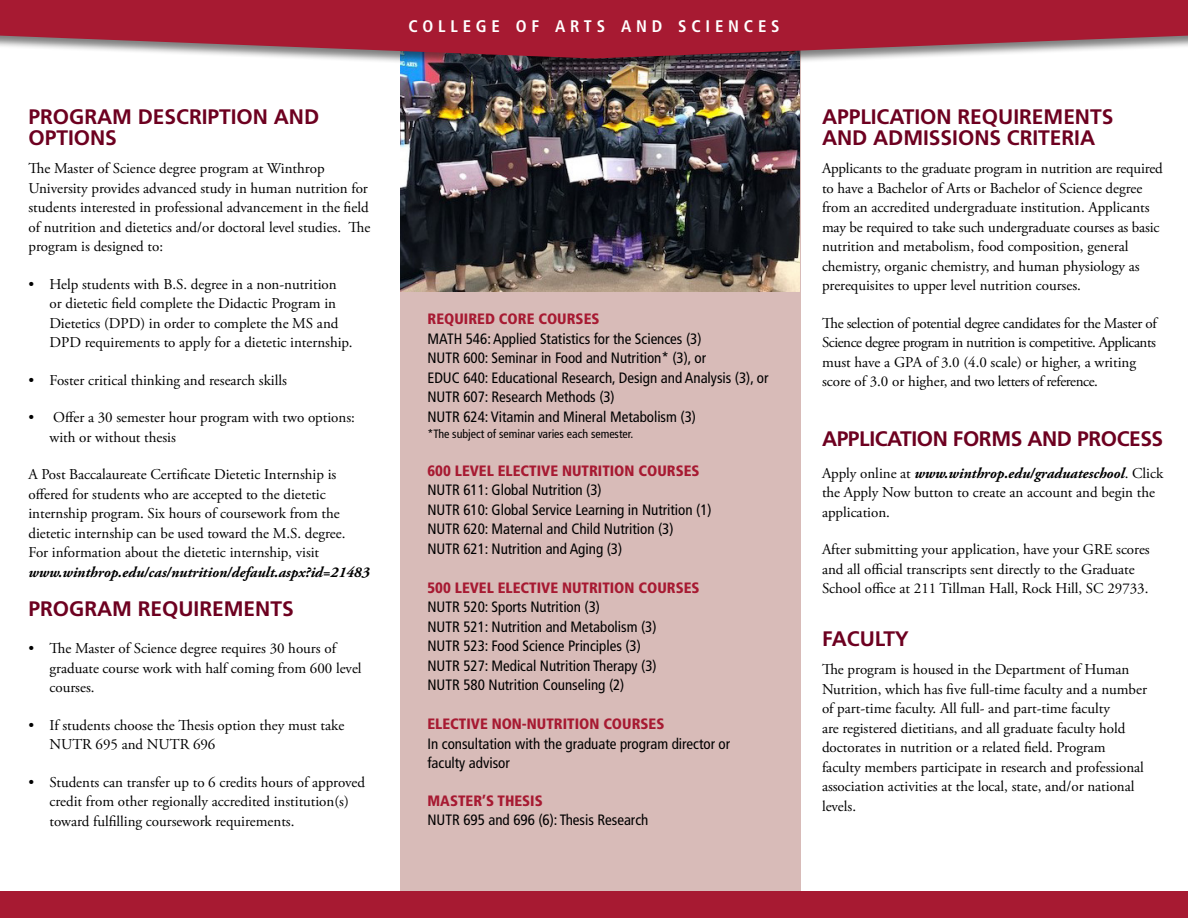
<style>
.page{position:relative;width:1188px;height:918px;background:#fff}
.page>*{position:absolute;margin:0;border:0;box-sizing:border-box;transform-origin:0 0}
.t1{font:700 21px/21px "Frutiger LT Std";color:#6d0020}
.t2{font:700 21px "Frutiger LT Std";letter-spacing:-.02em;color:#6d0020}
.t3{font:700 condensed 16.8px "Frutiger LT Std";letter-spacing:.285em;color:#fff}
.t4{font:15px/19.5px "Adobe Garamond Pro";color:#000}
.t5{font:condensed 15px/19.5px "Frutiger LT Std";color:#000}
.t6{font:15px/19.5px "Adobe Garamond Pro";letter-spacing:-.02em;color:#000}
.t7{font:900 condensed 15px "Frutiger LT Std";color:#a71a32}
.t8{font:italic 700 15px "Adobe Garamond Pro";color:#000}
.t9{font:condensed 12px "Frutiger LT Std";color:#000}
.s1{font-weight:700;font-style:italic}
</style>
<div class="page">
<div style="left:400px;top:41px;width:401px;height:856px;background:#d8bbb8"></div>
<div style="left:0;top:891px;width:1188px;height:27px;background:#a71a32"></div>
<img style="left:400px;top:71px;width:399px;height:221px">
<div style="left:0;top:0;width:1188px;height:71px;background:#000;opacity:.5"></div>
<svg style="left:0;top:0;width:1188px;height:58px;background:#aa384b"></svg>
<h1 class="t1" style="left:28px;top:106px;width:292px">PROGRAM DESCRIPTION AND<br>OPTIONS</h1>
<p class="t4" style="left:28px;top:159px;width:343px">The Master of Science degree program at Winthrop University provides advanced study in human nutrition for students interested in professional advancement in the field of nutrition and dietetics and/or doctoral level studies. The program is designed to:</p>
<p class="t4" style="left:50px;top:275px;width:305px;text-indent:-21px">• Help students with B.S. degree in a non-nutrition<br>or dietetic field complete the Didactic Program in Dietetics (DPD) in order to complete the MS and DPD requirements to apply for a dietetic internship.</p>
<p class="t4" style="left:28px;top:371px;width:260px">• Foster critical thinking and research skills</p>
<p class="t4" style="left:50px;top:408px;width:307px;text-indent:-21px">• Offer a 30 semester hour program with two options: with or without thesis</p>
<p class="t4" style="left:28px;top:465px;width:319px">A Post Baccalaureate Certificate Dietetic Internship is offered for students who are accepted to the dietetic internship program. Six hours of coursework from the dietetic internship can be used toward the M.S. degree.<br>For information about the dietetic internship, visit</p>
<p class="t8" style="left:28px;top:563px;width:342px">www.winthrop.edu/cas/nutrition/default.aspx?id=21483</p>
<h1 class="t1" style="left:28px;top:598px;width:267px">PROGRAM REQUIREMENTS</h1>
<p class="t4" style="left:50px;top:639px;width:314px;text-indent:-21px">• The Master of Science degree requires 30 hours of graduate course work with half coming from 600 level courses.</p>
<p class="t4" style="left:50px;top:716px;width:296px;text-indent:-21px">• If students choose the Thesis option they must take<br>NUTR 695 and NUTR 696</p>
<p class="t4" style="left:50px;top:773px;width:317px;text-indent:-21px">• Students can transfer up to 6 credits hours of approved credit from other regionally accredited institution(s) toward fulfilling coursework requirements.</p>
<p class="t3" style="left:408px;top:16px;width:373px">COLLEGE OF ARTS AND SCIENCES</p>
<p class="t7" style="left:428px;top:310px;width:174px">REQUIRED CORE COURSES</p>
<p class="t5" style="left:428px;top:329px;width:343px">MATH 546: Applied Statistics for the Sciences (3)<br>NUTR 600: Seminar in Food and Nutrition* (3), or<br>EDUC 640: Educational Research, Design and Analysis (3), or NUTR 607: Research Methods (3)<br>NUTR 624: Vitamin and Mineral Metabolism (3)</p>
<p class="t9" style="left:428px;top:427px;width:207px">*The subject of seminar varies each semester.</p>
<p class="t7" style="left:428px;top:461px;width:274px">600 LEVEL ELECTIVE NUTRITION COURSES</p>
<p class="t5" style="left:428px;top:480px;width:286px">NUTR 611: Global Nutrition (3)<br>NUTR 610: Global Service Learning in Nutrition (1)<br>NUTR 620: Maternal and Child Nutrition (3)<br>NUTR 621: Nutrition and Aging (3)</p>
<p class="t7" style="left:428px;top:578px;width:274px">500 LEVEL ELECTIVE NUTRITION COURSES</p>
<p class="t5" style="left:428px;top:597px;width:231px">NUTR 520: Sports Nutrition (3)<br>NUTR 521: Nutrition and Metabolism (3)<br>NUTR 523: Food Science Principles (3)<br>NUTR 527: Medical Nutrition Therapy (3)<br>NUTR 580 Nutrition Counseling (2)</p>
<p class="t7" style="left:428px;top:715px;width:238px">ELECTIVE NON-NUTRITION COURSES</p>
<p class="t5" style="left:428px;top:734px;width:304px">In consultation with the graduate program director or faculty advisor</p>
<p class="t7" style="left:428px;top:791px;width:117px">MASTER’S THESIS</p>
<p class="t5" style="left:428px;top:810px;width:222px">NUTR 695 and 696 (6): Thesis Research</p>
<h1 class="t1" style="left:822px;top:106px;width:293px">APPLICATION REQUIREMENTS<br>AND ADMISSIONS CRITERIA</h1>
<p class="t4" style="left:822px;top:159px;width:342px">Applicants to the graduate program in nutrition are required to have a Bachelor of Arts or Bachelor of Science degree from an accredited undergraduate institution. Applicants may be required to take such undergraduate courses as basic nutrition and metabolism, food composition, general chemistry, organic chemistry, and human physiology as prerequisites to upper level nutrition courses.</p>
<p class="t6" style="left:822px;top:314px;width:336px">The selection of potential degree candidates for the Master of Science degree program in nutrition is competitive. Applicants must have a GPA of 3.0 (4.0 scale) or higher, a writing score of 3.0 or higher, and two letters of reference.</p>
<h1 class="t2" style="left:822px;top:427px;width:343px">APPLICATION FORMS AND PROCESS</h1>
<p class="t4" style="left:822px;top:464px;width:343px">Apply online at <span class="s1">www.winthrop.edu/graduateschool</span>. Click the Apply Now button to create an account and begin the application.</p>
<p class="t4" style="left:822px;top:540px;width:329px">After submitting your application, have your GRE scores and all official transcripts sent directly to the Graduate<br>School office at 211 Tillman Hall, Rock Hill, SC 29733.</p>
<h1 class="t1" style="left:822px;top:628px;width:89px">FACULTY</h1>
<p class="t4" style="left:822px;top:660px;width:326px">The program is housed in the Department of Human Nutrition, which has five full-time faculty and a number of part-time faculty. All full- and part-time faculty<br>are registered dietitians, and all graduate faculty hold doctorates in nutrition or a related field. Program faculty members participate in research and professional association activities at the local, state, and/or national levels.</p>
</div>
